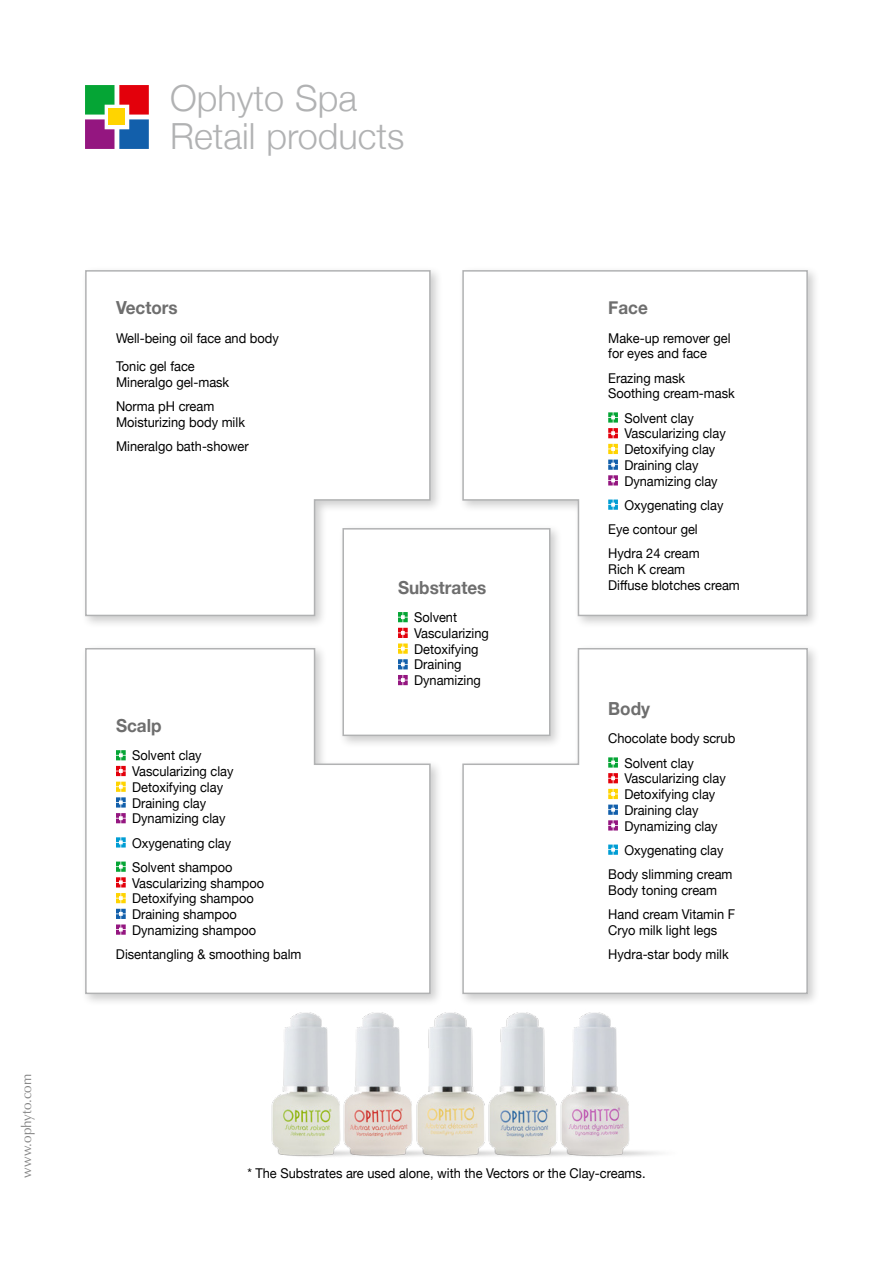
<style>
.page{position:relative;width:893px;height:1263px;background:#fff}
.page>*{position:absolute;margin:0;border:0;box-sizing:border-box;transform-origin:0 0}
.t1{font:300 36px/37.5px "Helvetica Neue";color:#b1b2b3}
.t2{font:700 18px "Helvetica Neue";color:#6e6e6e;scale:.95 1}
.t3{font:13.5px/15.8px "Helvetica Neue";color:#000;scale:.95 1}
.t4{font:13.5px "Optima";color:#848484}
</style>
<div class="page">
<svg style="left:85px;top:85px;width:64px;height:64px"></svg>
<div style="left:109px;top:109px;width:16px;height:16px;background:#ffd400"></div>
<div style="left:81px;top:266px;width:362px;height:363px;background:#000;opacity:.2"></div>
<svg style="left:84px;top:269px;width:347px;height:348px"></svg>
<div style="left:81px;top:643px;width:362px;height:363px;background:#000;opacity:.2"></div>
<svg style="left:84px;top:647px;width:347px;height:348px"></svg>
<div style="left:458px;top:643px;width:362px;height:363px;background:#000;opacity:.2"></div>
<svg style="left:462px;top:647px;width:347px;height:348px"></svg>
<div style="left:458px;top:266px;width:362px;height:363px;background:#000;opacity:.2"></div>
<svg style="left:462px;top:269px;width:347px;height:348px"></svg>
<svg style="left:116px;top:750px;width:10px;height:10px"></svg>
<svg style="left:116px;top:766px;width:10px;height:10px"></svg>
<svg style="left:116px;top:782px;width:10px;height:25px"></svg>
<svg style="left:116px;top:813px;width:10px;height:10px"></svg>
<svg style="left:116px;top:837px;width:10px;height:10px"></svg>
<svg style="left:116px;top:861px;width:10px;height:26px"></svg>
<svg style="left:116px;top:893px;width:10px;height:10px"></svg>
<svg style="left:116px;top:909px;width:10px;height:26px"></svg>
<svg style="left:608px;top:412px;width:10px;height:26px"></svg>
<svg style="left:608px;top:444px;width:10px;height:10px"></svg>
<svg style="left:608px;top:460px;width:10px;height:25px"></svg>
<svg style="left:608px;top:499px;width:10px;height:11px"></svg>
<svg style="left:608px;top:757px;width:10px;height:26px"></svg>
<svg style="left:608px;top:789px;width:10px;height:41px"></svg>
<svg style="left:608px;top:844px;width:10px;height:11px"></svg>
<div style="left:338px;top:524px;width:225px;height:225px;background:#000;opacity:.2"></div>
<div style="left:342px;top:528px;width:208px;height:208px;background:#fff;border:2px solid #b1b2b3"></div>
<svg style="left:398px;top:612px;width:10px;height:10px"></svg>
<svg style="left:398px;top:628px;width:10px;height:41px"></svg>
<svg style="left:398px;top:675px;width:10px;height:10px"></svg>
<img style="left:625px;top:992px;width:72px;height:165px">
<img style="left:553px;top:992px;width:72px;height:165px">
<img style="left:481px;top:992px;width:72px;height:165px">
<img style="left:409px;top:992px;width:72px;height:165px">
<img style="left:261px;top:992px;width:148px;height:165px">
<p class="t4" style="left:19px;top:1178px;width:106px;rotate:-90deg">www.ophyto.com</p>
<h1 class="t1" style="left:170px;top:77px;width:236px">Ophyto Spa<br>Retail products</h1>
<h2 class="t2" style="left:116px;top:294px;width:67px">Vectors</h2>
<p class="t3" style="left:116px;top:324px;width:173px;line-height:28.5px">Well-being oil face and body<br>Tonic gel face</p>
<p class="t3" style="left:116px;top:371px;width:121px;line-height:24.3px">Mineralgo gel-mask<br>Norma pH cream</p>
<p class="t3" style="left:116px;top:411px;width:141px;line-height:24.3px">Moisturizing body milk<br>Mineralgo bath-shower</p>
<h2 class="t2" style="left:116px;top:711px;width:49px">Scalp</h2>
<p class="t3" style="left:132px;top:748px;width:108px">Solvent clay<br>Vascularizing clay<br>Detoxifying clay<br>Draining clay<br>Dynamizing clay</p>
<p class="t3" style="left:132px;top:831px;width:107px;line-height:24.3px">Oxygenating clay<br>Solvent shampoo</p>
<p class="t3" style="left:132px;top:876px;width:141px">Vascularizing shampoo<br>Detoxifying shampoo<br>Draining shampoo<br>Dynamizing shampoo</p>
<p class="t3" style="left:116px;top:947px;width:197px">Disentangling &amp; smoothing balm</p>
<h2 class="t2" style="left:398px;top:573px;width:95px">Substrates</h2>
<p class="t3" style="left:414px;top:610px;width:80px">Solvent<br>Vascularizing<br>Detoxifying<br>Draining<br>Dynamizing</p>
<h2 class="t2" style="left:608px;top:294px;width:43px">Face</h2>
<p class="t3" style="left:608px;top:331px;width:130px">Make-up remover gel for eyes and face</p>
<p class="t3" style="left:608px;top:371px;width:135px">Erazing mask<br>Soothing cream-mask</p>
<p class="t3" style="left:624px;top:411px;width:108px">Solvent clay<br>Vascularizing clay<br>Detoxifying clay<br>Draining clay<br>Dynamizing clay</p>
<p class="t3" style="left:608px;top:494px;width:123px;line-height:24.3px;text-indent:16px">Oxygenating clay<br>Eye contour gel<br>Hydra 24 cream</p>
<p class="t3" style="left:608px;top:562px;width:140px">Rich K cream<br>Diffuse blotches cream</p>
<h2 class="t2" style="left:608px;top:694px;width:46px">Body</h2>
<p class="t3" style="left:624px;top:727px;width:118px;line-height:24.3px;text-indent:-16px">Chocolate body scrub<br>Solvent clay</p>
<p class="t3" style="left:624px;top:771px;width:108px">Vascularizing clay<br>Detoxifying clay<br>Draining clay<br>Dynamizing clay</p>
<p class="t3" style="left:608px;top:838px;width:132px;line-height:24.3px;text-align:center">Oxygenating clay<br>Body slimming cream</p>
<p class="t3" style="left:608px;top:878px;width:135px;line-height:24.3px">Body toning cream<br>Hand cream Vitamin F</p>
<p class="t3" style="left:608px;top:918px;width:128px;line-height:24.3px">Cryo milk light legs<br>Hydra-star body milk</p>
<p class="t3" style="left:247px;top:1166px;width:421px">* The Substrates are used alone, with the Vectors or the Clay-creams.</p>
</div>
